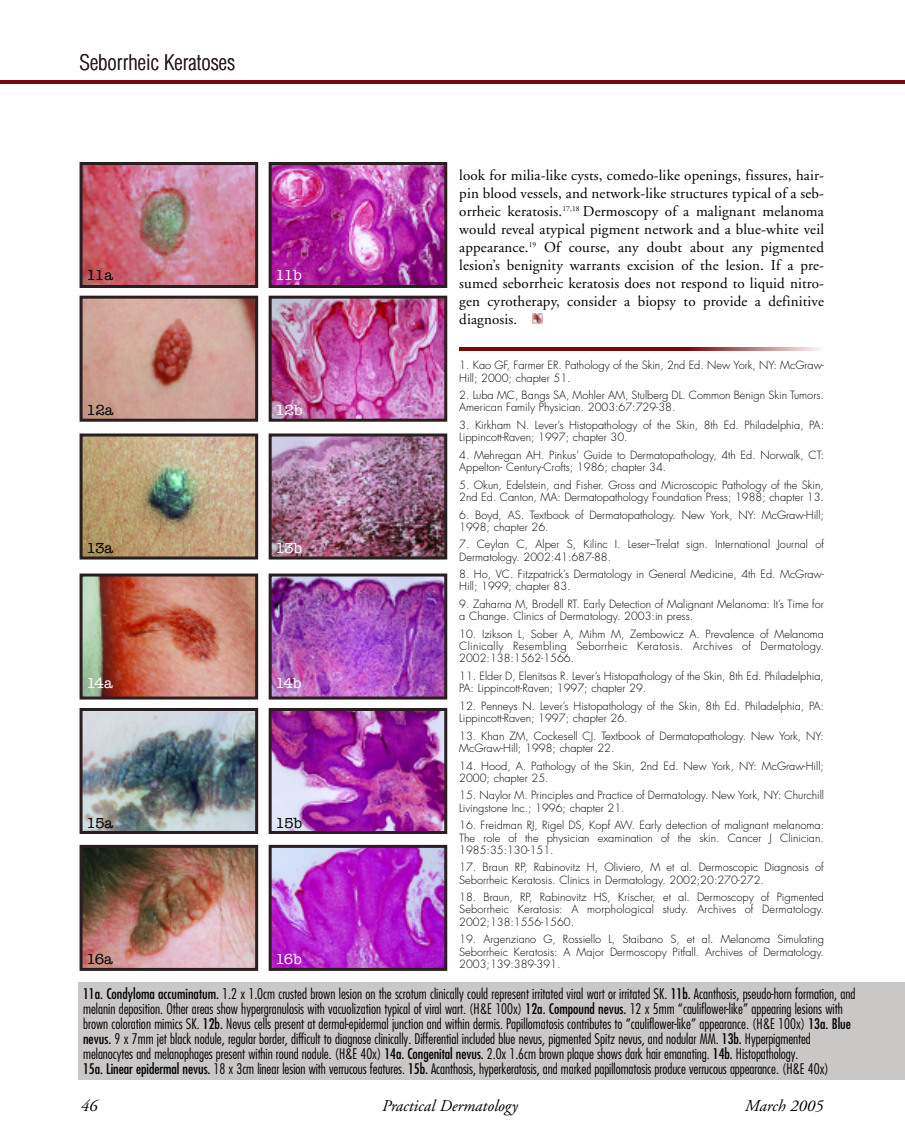
<style>
.page{position:relative;width:905px;height:1134px;background:#fff}
.page>*{position:absolute;margin:0;border:0;box-sizing:border-box;transform-origin:0 0}
.t1{font:300 condensed 21px "Helvetica";color:#2a1e20}
.t2{font:italic 16.5px "Adobe Garamond";color:#000}
.t3{font:15px/18px "Adobe Garamond";letter-spacing:.01em;color:#000;text-align:justify}
.t4{font:15px "American Typewriter";letter-spacing:-.02em;color:#000}
.t5{font:15px "American Typewriter";letter-spacing:-.02em;color:#fff}
.t6{font:300 condensed 14.25px/15px "Futura";color:#000}
.t7{font:300 10.95px/12.1px "Futura";color:#000}
.s1{font-weight:400}
</style>
<div class="page">
<div style="left:78px;top:982px;width:826px;height:98px;background:#cac7c7"></div>
<svg style="left:532px;top:314px;width:10px;height:10px"></svg>
<img style="left:84px;top:438px;width:170px;height:118px">
<div style="left:80px;top:434px;width:178px;height:126px;border:3px solid #2a1e20"></div>
<img style="left:273px;top:438px;width:170px;height:118px">
<div style="left:269px;top:434px;width:178px;height:126px;border:3px solid #2a1e20"></div>
<img style="left:84px;top:300px;width:170px;height:118px">
<div style="left:80px;top:296px;width:178px;height:126px;border:3px solid #2a1e20"></div>
<img style="left:273px;top:300px;width:170px;height:118px">
<div style="left:269px;top:296px;width:178px;height:126px;border:3px solid #2a1e20"></div>
<img style="left:84px;top:578px;width:170px;height:118px">
<div style="left:80px;top:574px;width:178px;height:126px;border:3px solid #2a1e20"></div>
<img style="left:273px;top:578px;width:170px;height:118px">
<div style="left:269px;top:574px;width:178px;height:126px;border:3px solid #2a1e20"></div>
<img style="left:84px;top:712px;width:170px;height:118px">
<div style="left:80px;top:708px;width:178px;height:126px;border:3px solid #2a1e20"></div>
<img style="left:273px;top:712px;width:170px;height:118px">
<div style="left:269px;top:708px;width:178px;height:126px;border:3px solid #2a1e20"></div>
<img style="left:84px;top:849px;width:170px;height:118px">
<div style="left:80px;top:845px;width:178px;height:126px;border:3px solid #2a1e20"></div>
<img style="left:273px;top:849px;width:170px;height:118px">
<div style="left:269px;top:845px;width:178px;height:126px;border:3px solid #2a1e20"></div>
<hr style="left:459px;top:347px;width:230px;height:4px;background:#79090d">
<svg style="left:689px;top:347px;width:131px;height:4px"></svg>
<img style="left:84px;top:166px;width:170px;height:118px">
<div style="left:80px;top:162px;width:178px;height:126px;border:3px solid #2a1e20"></div>
<img style="left:273px;top:166px;width:170px;height:118px">
<div style="left:269px;top:162px;width:178px;height:126px;border:3px solid #2a1e20"></div>
<hr style="left:0;top:80px;width:904px;height:4px;background:#79090d">
<h1 class="t1" style="left:80px;top:50px;width:157px">Seborrheic Keratoses</h1>
<p class="t3" style="left:459px;top:168px;width:366px">look for milia-like cysts, comedo-like openings, fissures, hair&shy;pin blood vessels, and network-like structures typical of a seb&shy;orrheic keratosis.<sup>17,18</sup> Dermoscopy of a malignant melanoma would reveal atypical pigment network and a blue-white veil appearance.<sup>19</sup> Of course, any doubt about any pigmented lesion’s benignity warrants excision of the lesion. If a pre&shy;sumed seborrheic keratosis does not respond to liquid nitro&shy;gen cyrotherapy, consider a biopsy to provide a definitive diagnosis.</p>
<p class="t7" style="left:459px;top:360px;width:366px">1. Kao GF, Farmer ER. Pathology of the Skin, 2nd Ed. New York, NY: McGraw-<br>Hill; 2000; chapter 51.</p>
<p class="t7" style="left:459px;top:390px;width:366px">2. Luba MC, Bangs SA, Mohler AM, Stulberg DL. Common Benign Skin Tumors.<br>American Family Physician. 2003:67:729-38.</p>
<p class="t7" style="left:459px;top:420px;width:366px">3. Kirkham N. Lever’s Histopathology of the Skin, 8th Ed. Philadelphia, PA:<br>Lippincott-Raven; 1997; chapter 30.</p>
<p class="t7" style="left:459px;top:450px;width:366px">4. Mehregan AH. Pinkus’ Guide to Dermatopathology, 4th Ed. Norwalk, CT:<br>Appelton- Century-Crofts; 1986; chapter 34.</p>
<p class="t7" style="left:459px;top:480px;width:366px">5. Okun, Edelstein, and Fisher. Gross and Microscopic Pathology of the Skin,<br>2nd Ed. Canton, MA: Dermatopathology Foundation Press; 1988; chapter 13.</p>
<p class="t7" style="left:459px;top:509px;width:366px">6. Boyd, AS. Textbook of Dermatopathology. New York, NY: McGraw-Hill;<br>1998; chapter 26.</p>
<p class="t7" style="left:459px;top:539px;width:366px">7. Ceylan C, Alper S, Kilinc I. Leser–Trelat sign. International Journal of<br>Dermatology. 2002:41:687-88.</p>
<p class="t7" style="left:459px;top:569px;width:366px">8. Ho, VC. Fitzpatrick’s Dermatology in General Medicine, 4th Ed. McGraw-<br>Hill; 1999; chapter 83.</p>
<p class="t7" style="left:459px;top:599px;width:366px">9. Zaharna M, Brodell RT. Early Detection of Malignant Melanoma: It’s Time for a Change. Clinics of Dermatology. 2003:in press.</p>
<p class="t7" style="left:459px;top:629px;width:366px;text-align:justify">10. Izikson L, Sober A, Mihm M, Zembowicz A. Prevalence of Melanoma Clinically Resembling Seborrheic Keratosis. Archives of Dermatology.<br>2002:138:1562-1566.</p>
<p class="t7" style="left:459px;top:671px;width:366px">11. Elder D, Elenitsas R. Lever’s Histopathology of the Skin, 8th Ed. Philadelphia,<br>PA: Lippincott-Raven; 1997; chapter 29.</p>
<p class="t7" style="left:459px;top:701px;width:366px">12. Penneys N. Lever’s Histopathology of the Skin, 8th Ed. Philadelphia, PA:<br>Lippincott-Raven; 1997; chapter 26.</p>
<p class="t7" style="left:459px;top:731px;width:366px">13. Khan ZM, Cockesell CJ. Textbook of Dermatopathology. New York, NY:<br>McGraw-Hill; 1998; chapter 22.</p>
<p class="t7" style="left:459px;top:760px;width:366px">14. Hood, A. Pathology of the Skin, 2nd Ed. New York, NY: McGraw-Hill;<br>2000; chapter 25.</p>
<p class="t7" style="left:459px;top:790px;width:366px">15. Naylor M. Principles and Practice of Dermatology. New York, NY: Churchill<br>Livingstone Inc.; 1996; chapter 21.</p>
<p class="t7" style="left:459px;top:820px;width:366px;text-align:justify">16. Freidman RJ, Rigel DS, Kopf AW. Early detection of malignant melanoma:<br>The role of the physician examination of the skin. Cancer J Clinician.<br>1985:35:130-151.</p>
<p class="t7" style="left:459px;top:862px;width:366px">17. Braun RP, Rabinovitz H, Oliviero, M et al. Dermoscopic Diagnosis of<br>Seborrheic Keratosis. Clinics in Dermatology. 2002;20:270-272.</p>
<p class="t7" style="left:459px;top:892px;width:366px;text-align:justify">18. Braun, RP, Rabinovitz HS, Krischer, et al. Dermoscopy of Pigmented Seborrheic Keratosis: A morphological study. Archives of Dermatology.<br>2002;138:1556-1560.</p>
<p class="t7" style="left:459px;top:934px;width:366px;text-align:justify">19. Argenziano G, Rossiello L, Staibano S, et al. Melanoma Simulating Seborrheic Keratosis: A Major Dermoscopy Pitfall. Archives of Dermatology.<br>2003;139:389-391.</p>
<h3 class="t4" style="left:86px;top:267px;width:28px">11a</h3>
<h3 class="t5" style="left:275px;top:267px;width:28px">11b</h3>
<h3 class="t4" style="left:86px;top:401px;width:28px">12a</h3>
<h3 class="t5" style="left:275px;top:401px;width:28px">12b</h3>
<h3 class="t4" style="left:86px;top:540px;width:28px">13a</h3>
<h3 class="t5" style="left:275px;top:540px;width:28px">13b</h3>
<h3 class="t5" style="left:86px;top:675px;width:28px">14a</h3>
<h3 class="t5" style="left:275px;top:675px;width:28px">14b</h3>
<h3 class="t4" style="left:86px;top:814px;width:28px">15a</h3>
<h3 class="t4" style="left:275px;top:814px;width:28px">15b</h3>
<h3 class="t4" style="left:86px;top:951px;width:28px">16a</h3>
<h3 class="t5" style="left:275px;top:951px;width:28px">16b</h3>
<p class="t6" style="left:83px;top:987px;width:773px"><span class="s1">11a. Condyloma accuminatum.</span> 1.2 x 1.0cm crusted brown lesion on the scrotum clinically could represent irritated viral wart or irritated SK. <span class="s1">11b.</span> Acanthosis, pseudo-horn formation, and melanin deposition. Other areas show hypergranulosis with vacuolization typical of viral wart. (H&amp;E 100x) <span class="s1">12a. Compound nevus.</span> 12 x 5mm “cauliflower-like” appearing lesions with brown coloration mimics SK. <span class="s1">12b.</span> Nevus cells present at dermal-epidermal junction and within dermis. Papillomatosis contributes to “cauliflower-like” appearance. (H&amp;E 100x) <span class="s1">13a. Blue nevus.</span> 9 x 7mm jet black nodule, regular border, difficult to diagnose clinically. Differential included blue nevus, pigmented Spitz nevus, and nodular MM. <span class="s1">13b.</span> Hyperpigmented melanocytes and melanophages present within round nodule. (H&amp;E 40x) <span class="s1">14a. Congenital nevus.</span> 2.0x 1.6cm brown plaque shows dark hair emanating. <span class="s1">14b.</span> Histopathology.<br><span class="s1">15a. Linear epidermal nevus.</span> 18 x 3cm linear lesion with verrucous features. <span class="s1">15b.</span> Acanthosis, hyperkeratosis, and marked papillomatosis produce verrucous appearance. (H&amp;E 40x)</p>
<h2 class="t2" style="left:81px;top:1099px;width:18px">46</h2>
<h2 class="t2" style="left:382px;top:1099px;width:137px">Practical Dermatology</h2>
<h2 class="t2" style="left:745px;top:1099px;width:80px">March 2005</h2>
</div>
